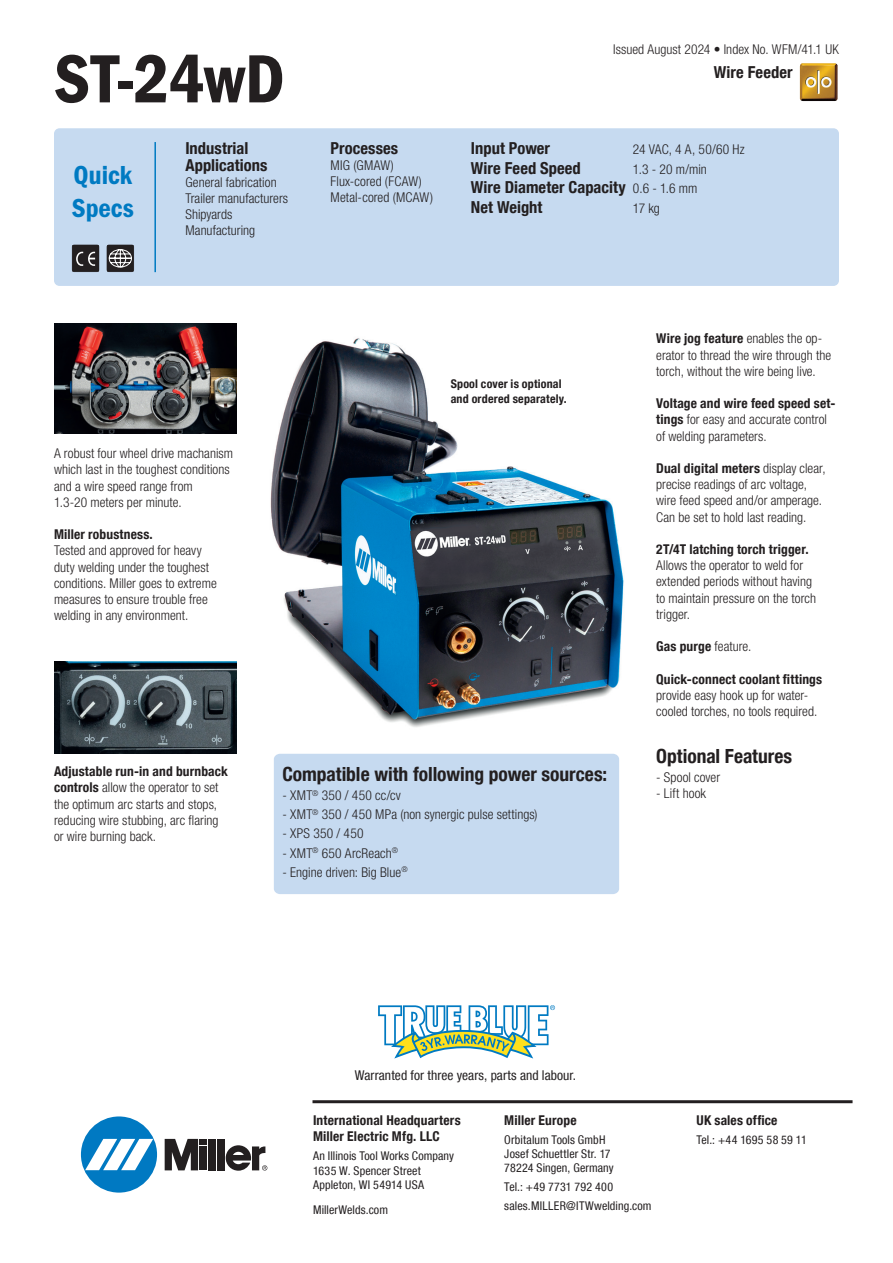
<style>
.page{position:relative;width:893px;height:1263px;background:#fff}
.page>*{position:absolute;margin:0;border:0;box-sizing:border-box;transform-origin:0 0}
.t1{font:70.5px "ITC Franklin Gothic Std Dm Cd";letter-spacing:-.005em;color:#231f20}
.t2{font:27px/32.4px "ITC Franklin Gothic Std Dm Cd";color:#007ac2}
.t3{font:700 condensed 19.5px "Helvetica Neue LT Com";color:#231f20}
.t4{font:700 condensed 16.5px/16.8px "Helvetica Neue LT Com";letter-spacing:.005em;color:#231f20}
.t5{font:300 condensed 13.5px/16.2px "Helvetica Neue LT Com";letter-spacing:.005em;color:#231f20}
.t6{font:700 condensed 13.5px/16.2px "Helvetica Neue LT Com";letter-spacing:.01em;color:#231f20}
.t7{font:condensed 13.5px "Helvetica";letter-spacing:-.01em;color:#231f20}
.t8{font:condensed 13.5px "Helvetica Neue LT Com";letter-spacing:.005em;color:#231f20}
.t9{font:300 condensed 13.5px "Helvetica Neue LT Com";letter-spacing:.025em;color:#231f20}
.t10{font:condensed 12px/14.4px "Helvetica Neue LT Com";letter-spacing:.01em;color:#231f20}
.t11{font:700 condensed 12px/14.4px "Helvetica Neue LT Com";letter-spacing:.015em;color:#231f20}
.s1{font-weight:300;font-size:13.5px}
.s2{font-weight:700}
.s3{font-weight:300}
</style>
<div class="page">
<img style="left:270px;top:338px;width:354px;height:389px">
<img style="left:800px;top:63px;width:38px;height:38px">
<div style="left:54px;top:128px;width:785px;height:158px;background:#c6daf0;border-radius:5px"></div>
<svg style="left:72px;top:244px;width:27px;height:28px"></svg>
<svg style="left:107px;top:244px;width:27px;height:28px"></svg>
<hr style="left:154px;top:142px;width:2px;height:130px;background:#007ac2">
<img style="left:54px;top:324px;width:183px;height:110px">
<img style="left:54px;top:661px;width:183px;height:93px">
<svg style="left:378px;top:1005px;width:177px;height:53px"></svg>
<div style="left:81px;top:1116px;width:76px;height:76px;background:#0079c2;border-radius:50%"></div>
<svg style="left:85px;top:1139px;width:68px;height:31px"></svg>
<div style="left:209px;top:1139px;width:7px;height:31px;background:#231f20"></div>
<div style="left:218px;top:1139px;width:7px;height:31px;background:#231f20"></div>
<svg style="left:165px;top:1139px;width:42px;height:31px"></svg>
<svg style="left:226px;top:1145px;width:41px;height:26px"></svg>
<hr style="left:312px;top:1100px;width:540px;height:3px;background:#231f20">
<div style="left:274px;top:754px;width:345px;height:140px;background:#c6daf0"></div>
<h1 class="t1" style="left:54px;top:39px;width:232px">ST-24wD</h1>
<h2 class="t2" style="left:72px;top:159px;width:64px">Quick<br>Specs</h2>
<p class="t4" style="left:185px;top:140px;width:84px">Industrial<br>Applications</p>
<p class="t5" style="left:185px;top:174px;width:104px">General fabrication<br>Trailer manufacturers<br>Shipyards<br>Manufacturing</p>
<p class="t4" style="left:331px;top:140px;width:69px">Processes</p>
<p class="t5" style="left:331px;top:157px;width:104px">MIG (GMAW)<br>Flux-cored (FCAW)<br>Metal-cored (MCAW)</p>
<p class="t5" style="left:613px;top:41px;width:227px">Issued August 2024 • Index No. WFM/41.1 UK</p>
<p class="t4" style="left:714px;top:64px;width:80px">Wire Feeder</p>
<p class="t4" style="left:471px;top:140px;width:81px">Input Power</p>
<p class="t5" style="left:633px;top:141px;width:113px">24 VAC, 4 A, 50/60 Hz</p>
<p class="t4" style="left:471px;top:159px;width:111px">Wire Feed Speed</p>
<p class="t5" style="left:633px;top:161px;width:75px">1.3 - 20 m/min</p>
<p class="t4" style="left:471px;top:178px;width:228px;line-height:19.8px">Wire Diameter Capacity <span class="s1">0.6 - 1.6 mm<br></span>Net Weight</p>
<p class="t5" style="left:633px;top:200px;width:29px">17 kg</p>
<p class="t5" style="left:54px;top:445px;width:181px">A robust four wheel drive machanism which last in the toughest conditions and a wire speed range from<br>1.3-20 meters per minute.</p>
<p class="t6" style="left:54px;top:526px;width:100px">Miller robustness.</p>
<p class="t5" style="left:54px;top:543px;width:164px">Tested and approved for heavy duty welding under the toughest conditions. Miller goes to extreme measures to ensure trouble free welding in any environment.</p>
<p class="t11" style="left:451px;top:377px;width:118px">Spool cover is optional and ordered separately.</p>
<p class="t5" style="left:54px;top:763px;width:175px"><span class="s2">Adjustable run-in and burnback controls</span> allow the operator to set the optimum arc starts and stops, reducing wire stubbing, arc flaring or wire burning back.</p>
<h3 class="t3" style="left:282px;top:762px;width:326px">Compatible with following power sources:</h3>
<p class="t5" style="left:282px;top:787px;width:120px">- XMT<sup>®</sup> 350 / 450 cc/cv</p>
<p class="t5" style="left:282px;top:806px;width:257px">- XMT<sup>®</sup> 350 / 450 MPa (non synergic pulse settings)</p>
<p class="t9" style="left:282px;top:826px;width:83px">- XPS 350 / 450</p>
<p class="t5" style="left:282px;top:845px;width:117px">- XMT<sup>®</sup> 650 ArcReach<sup>®</sup></p>
<p class="t5" style="left:282px;top:864px;width:127px">- Engine driven: Big Blue<sup>®</sup></p>
<p class="t5" style="left:656px;top:331px;width:176px"><span class="s2">Wire jog feature</span> enables the op&shy;erator to thread the wire through the torch, without the wire being live.</p>
<p class="t5" style="left:656px;top:395px;width:181px"><span class="s2">Voltage and wire feed speed set&shy;tings</span> for easy and accurate control of welding parameters.</p>
<p class="t5" style="left:656px;top:460px;width:171px"><span class="s2">Dual digital meters</span> display clear, precise readings of arc voltage, wire feed speed and/or amperage.<br>Can be set to hold last reading.</p>
<p class="t6" style="left:656px;top:541px;width:154px">2T/4T latching torch trigger.</p>
<p class="t5" style="left:656px;top:557px;width:161px">Allows the operator to weld for extended periods without having to maintain pressure on the torch trigger.</p>
<p class="t6" style="left:656px;top:638px;width:97px">Gas purge <span class="s3">feature.</span></p>
<p class="t6" style="left:656px;top:671px;width:167px">Quick-connect coolant fittings</p>
<p class="t5" style="left:656px;top:687px;width:163px">provide easy hook up for water&shy;cooled torches, no tools required.</p>
<h3 class="t3" style="left:656px;top:744px;width:137px">Optional Features</h3>
<p class="t5" style="left:656px;top:769px;width:65px">- Spool cover</p>
<p class="t5" style="left:656px;top:785px;width:51px">- Lift hook</p>
<p class="t8" style="left:355px;top:1067px;width:223px">Warranted for three years, parts and labour.</p>
<p class="t7" style="left:312px;top:1067px;width:314px">Power source is warranted for three years, parts and labour.</p>
<p class="t6" style="left:313px;top:1112px;width:149px">International Headquarters<br>Miller Electric Mfg. LLC</p>
<p class="t10" style="left:313px;top:1149px;width:143px">An Illinois Tool Works Company<br>1635 W. Spencer Street<br>Appleton, WI 54914 USA</p>
<p class="t10" style="left:313px;top:1202px;width:77px">MillerWelds.com</p>
<p class="t6" style="left:504px;top:1112px;width:74px">Miller Europe</p>
<p class="t10" style="left:504px;top:1132px;width:111px">Orbitalum Tools GmbH<br>Josef Schuettler Str. 17<br>78224 Singen, Germany</p>
<p class="t10" style="left:504px;top:1177px;width:149px;line-height:18.6px">Tel.: +49 7731 792 400 sales.MILLER@ITWwelding.com</p>
<p class="t6" style="left:696px;top:1112px;width:83px">UK sales office</p>
<p class="t10" style="left:696px;top:1132px;width:112px">Tel.: +44 1695 58 59 11</p>
</div>
